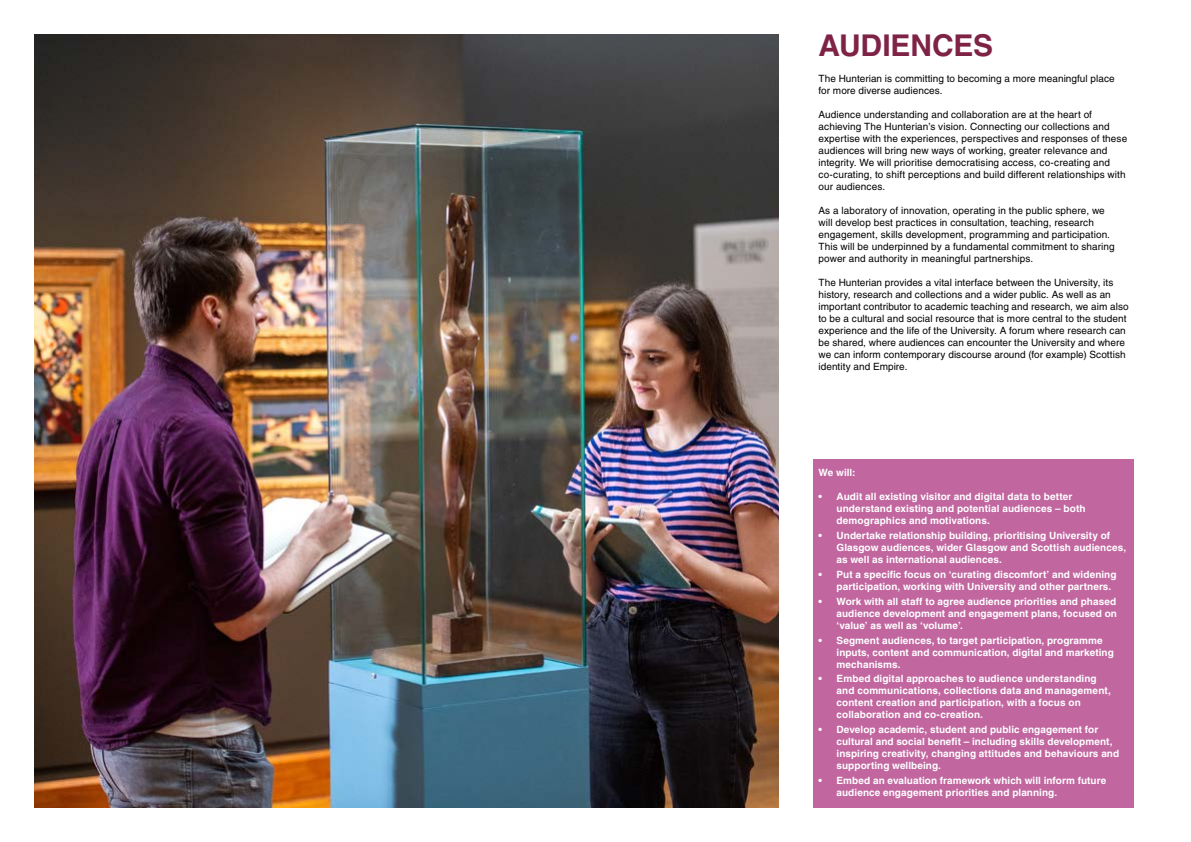
<style>
.page{position:relative;width:1191px;height:842px;background:#fff}
.page>*{position:absolute;margin:0;border:0;box-sizing:border-box;transform-origin:0 0}
.t1{font:700 30px "Helvetica LT Std";letter-spacing:-.005em;color:#7e2346}
.t2{font:10px/12px "Helvetica LT Std";letter-spacing:.005em;color:#000}
.t3{font:700 10px/12px "Helvetica LT Std";letter-spacing:.005em;color:#fff}
</style>
<div class="page">
<img style="left:34px;top:34px;width:745px;height:774px">
<div style="left:813px;top:459px;width:320px;height:349px;background:#c266a0"></div>
<h1 class="t1" style="left:818px;top:27px;width:176px">AUDIENCES</h1>
<p class="t2" style="left:818px;top:73px;width:297px">The Hunterian is committing to becoming a more meaningful place for more diverse audiences.</p>
<p class="t2" style="left:818px;top:109px;width:310px">Audience understanding and collaboration are at the heart of achieving The Hunterian’s vision. Connecting our collections and expertise with the experiences, perspectives and responses of these audiences will bring new ways of working, greater relevance and integrity. We will prioritise democratising access, co-creating and co-curating, to shift perceptions and build different relationships with our audiences.</p>
<p class="t2" style="left:818px;top:205px;width:298px">As a laboratory of innovation, operating in the public sphere, we will develop best practices in consultation, teaching, research engagement, skills development, programming and participation.<br>This will be underpinned by a fundamental commitment to sharing power and authority in meaningful partnerships.</p>
<p class="t2" style="left:818px;top:277px;width:311px">The Hunterian provides a vital interface between the University, its history, research and collections and a wider public. As well as an important contributor to academic teaching and research, we aim also to be a cultural and social resource that is more central to the student experience and the life of the University. A forum where research can be shared, where audiences can encounter the University and where we can inform contemporary discourse around (for example) Scottish identity and Empire.</p>
<p class="t3" style="left:818px;top:466px;width:38px">We will:</p>
<p class="t3" style="left:836px;top:490px;width:250px;text-indent:-18px">• Audit all existing visitor and digital data to better understand existing and potential audiences – both demographics and motivations.</p>
<p class="t3" style="left:836px;top:529px;width:291px;text-indent:-18px">• Undertake relationship building, prioritising University of<br>Glasgow audiences, wider Glasgow and Scottish audiences, as well as international audiences.</p>
<p class="t3" style="left:836px;top:568px;width:281px;text-indent:-18px">• Put a specific focus on ‘curating discomfort’ and widening participation, working with University and other partners.</p>
<p class="t3" style="left:836px;top:595px;width:282px;text-align:justify;text-indent:-18px">• Work with all staff to agree audience priorities and phased audience development and engagement plans, focused on ‘value’ as well as ‘volume’.</p>
<p class="t3" style="left:836px;top:634px;width:279px;text-indent:-18px">• Segment audiences, to target participation, programme inputs, content and communication, digital and marketing mechanisms.</p>
<p class="t3" style="left:836px;top:673px;width:276px;text-indent:-18px">• Embed digital approaches to audience understanding and communications, collections data and management, content creation and participation, with a focus on collaboration and co-creation.</p>
<p class="t3" style="left:836px;top:723px;width:284px;text-indent:-18px">• Develop academic, student and public engagement for cultural and social benefit – including skills development, inspiring creativity, changing attitudes and behaviours and supporting wellbeing.</p>
<p class="t3" style="left:836px;top:774px;width:271px;text-indent:-18px">• Embed an evaluation framework which will inform future audience engagement priorities and planning.</p>
</div>
